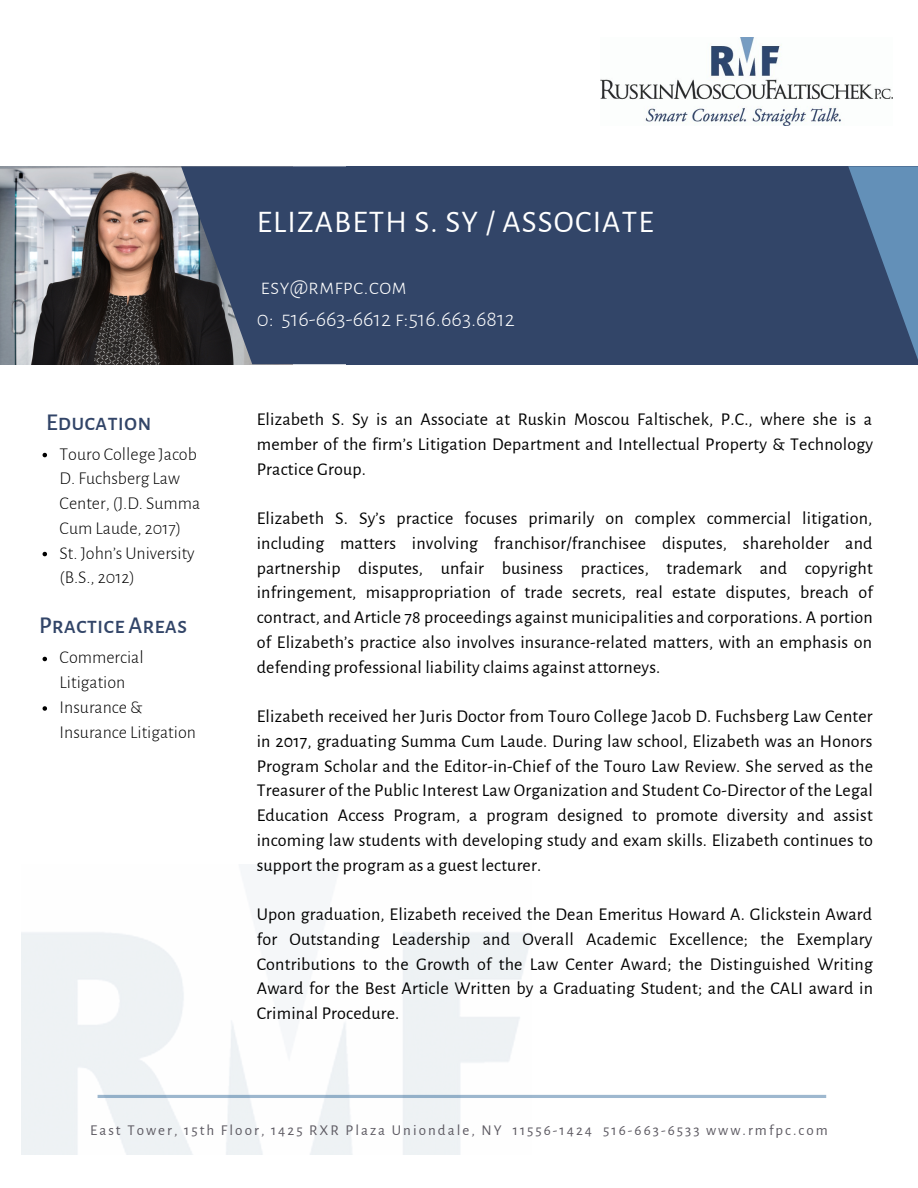
<style>
.page{position:relative;width:918px;height:1188px;background:#fff}
.page>*{position:absolute;margin:0;border:0;box-sizing:border-box;transform-origin:0 0}
.t1{font:31.5px "Alegreya Sans SC";letter-spacing:.04em;color:#fff}
.t2{font:500 23.55px "Alegreya Sans SC";color:#324568}
.t3{font:300 22.5px "Alegreya Sans SC";color:#fff}
.t4{font:18px/24.8px "Alegreya Sans";letter-spacing:.01em;color:#000;text-align:justify}
.t5{font:300 18px/24.8px "Alegreya Sans";color:#000}
.t6{font:15px "Alegreya Sans";letter-spacing:.135em;color:#5d5a62}
</style>
<div class="page">
<img style="left:0;top:166px;width:181px;height:198px">
<div style="left:346px;top:166px;width:572px;height:198px;background:#324568"></div>
<svg style="left:181px;top:166px;width:165px;height:198px;background:#3a4a66"></svg>
<svg style="left:848px;top:166px;width:70px;height:193px"></svg>
<img style="left:600px;top:37px;width:293px;height:89px">
<svg style="left:98px;top:1095px;width:728px;height:3px;background:#9bb5cd"></svg>
<svg style="left:43px;top:453px;width:4px;height:4px"></svg>
<svg style="left:43px;top:552px;width:4px;height:4px"></svg>
<svg style="left:43px;top:657px;width:4px;height:4px"></svg>
<svg style="left:43px;top:706px;width:4px;height:5px"></svg>
<p class="t1" style="left:257px;top:207px;width:398px">ELIZABETH S. SY / ASSOCIATE</p>
<p class="t2" style="left:46px;top:411px;width:107px">Education</p>
<p class="t5" style="left:60px;top:442px;width:142px">Touro College Jacob<br>D. Fuchsberg Law<br>Center, (J.D. Summa<br>Cum Laude, 2017)</p>
<p class="t5" style="left:60px;top:541px;width:137px">St. John’s University (B.S., 2012)</p>
<p class="t2" style="left:39px;top:614px;width:150px">Practice Areas</p>
<p class="t5" style="left:60px;top:646px;width:86px">Commercial<br>Litigation</p>
<p class="t5" style="left:60px;top:695px;width:138px">Insurance &amp;<br>Insurance Litigation</p>
<p class="t3" style="left:261px;top:276px;width:148px">esy@rmfpc.com</p>
<p class="t3" style="left:257px;top:308px;width:260px">0: 516-663-6612 f:516.663.6812</p>
<p class="t4" style="left:257px;top:407px;width:618px">Elizabeth S. Sy is an Associate at Ruskin Moscou Faltischek, P.C., where she is a member of the firm’s Litigation Department and Intellectual Property &amp; Technology Practice Group.</p>
<p class="t4" style="left:257px;top:506px;width:618px">Elizabeth S. Sy’s practice focuses primarily on complex commercial litigation, including matters involving franchisor/franchisee disputes, shareholder and partnership disputes, unfair business practices, trademark and copyright infringement, misappropriation of trade secrets, real estate disputes, breach of contract, and Article 78 proceedings against municipalities and corporations. A portion of Elizabeth’s practice also involves insurance-related matters, with an emphasis on defending professional liability claims against attorneys.</p>
<p class="t4" style="left:257px;top:704px;width:618px">Elizabeth received her Juris Doctor from Touro College Jacob D. Fuchsberg Law Center in 2017, graduating Summa Cum Laude. During law school, Elizabeth was an Honors Program Scholar and the Editor-in-Chief of the Touro Law Review. She served as the Treasurer of the Public Interest Law Organization and Student Co-Director of the Legal Education Access Program, a program designed to promote diversity and assist incoming law students with developing study and exam skills. Elizabeth continues to support the program as a guest lecturer.</p>
<p class="t4" style="left:257px;top:902px;width:618px">Upon graduation, Elizabeth received the Dean Emeritus Howard A. Glickstein Award for Outstanding Leadership and Overall Academic Excellence; the Exemplary Contributions to the Growth of the Law Center Award; the Distinguished Writing Award for the Best Article Written by a Graduating Student; and the CALI award in Criminal Procedure.</p>
<p class="t6" style="left:90px;top:1123px;width:739px">East Tower, 15th Floor, 1425 RXR Plaza Uniondale, NY 11556-1424 516-663-6533 www.rmfpc.com</p>
</div>
